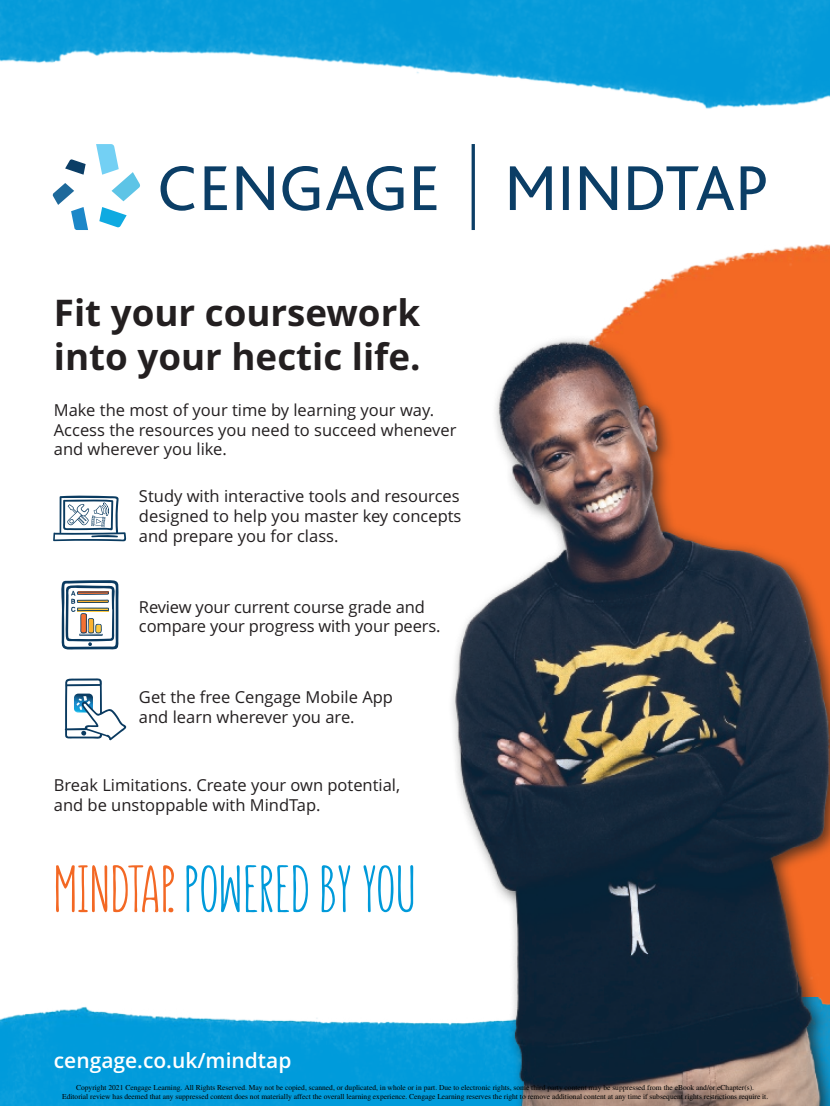
<style>
.page{position:relative;width:830px;height:1106px;background:#fff}
.page>*{position:absolute;margin:0;border:0;box-sizing:border-box;transform-origin:0 0}
.t1{font:64.5px "Summer Font";color:#009ada}
.t2{font:700 36.75px/44.1px "Open Sans";color:#231f20}
.t3{font:600 21px "Open Sans";color:#fff}
.t4{font:16.5px/19.8px "Open Sans";color:#231f20}
.t5{font:7.5px/9.6px "Times";color:#000;text-align:center}
.s1{color:#f36824}
</style>
<div class="page">
<img style="left:634px;top:244px;width:195px;height:58px">
<img style="left:0;top:1006px;width:374px;height:100px">
<img style="left:0;top:0;width:829px;height:109px">
<svg style="left:65px;top:159px;width:21px;height:16px"></svg>
<svg style="left:52px;top:183px;width:36px;height:47px"></svg>
<svg style="left:99px;top:207px;width:28px;height:21px"></svg>
<svg style="left:96px;top:144px;width:44px;height:57px"></svg>
<svg style="left:160px;top:144px;width:605px;height:86px"></svg>
<svg style="left:53px;top:495px;width:73px;height:46px"></svg>
<svg style="left:65px;top:678px;width:61px;height:62px"></svg>
<svg style="left:61px;top:580px;width:57px;height:69px"></svg>
<img style="left:374px;top:302px;width:455px;height:804px">
<p class="t2" style="left:54px;top:290px;width:368px">Fit your coursework into your hectic life.</p>
<p class="t4" style="left:54px;top:399px;width:404px">Make the most of your time by learning your way.<br>Access the resources you need to succeed whenever and wherever you like.</p>
<p class="t4" style="left:139px;top:486px;width:324px;text-align:justify">Study with interactive tools and resources designed to help you master key concepts and prepare you for class.</p>
<p class="t4" style="left:139px;top:596px;width:303px">Review your current course grade and compare your progress with your peers.</p>
<p class="t4" style="left:139px;top:686px;width:255px">Get the free Cengage Mobile App and learn wherever you are.</p>
<p class="t4" style="left:54px;top:774px;width:348px">Break Limitations. Create your own potential, and be unstoppable with MindTap.</p>
<p class="t1" style="left:54px;top:850px;width:363px"><span class="s1">MINDTAP.</span> POWERED BY YOU</p>
<p class="t3" style="left:54px;top:1046px;width:239px">cengage.co.uk/mindtap</p>
<p class="t5" style="left:62px;top:1082px;width:707px">Copyright 2021 Cengage Learning. All Rights Reserved. May not be copied, scanned, or duplicated, in whole or in part. Due to electronic rights, some third party content may be suppressed from the eBook and/or eChapter(s).<br>Editorial review has deemed that any suppressed content does not materially affect the overall learning experience. Cengage Learning reserves the right to remove additional content at any time if subsequent rights restrictions require it.</p>
</div>
